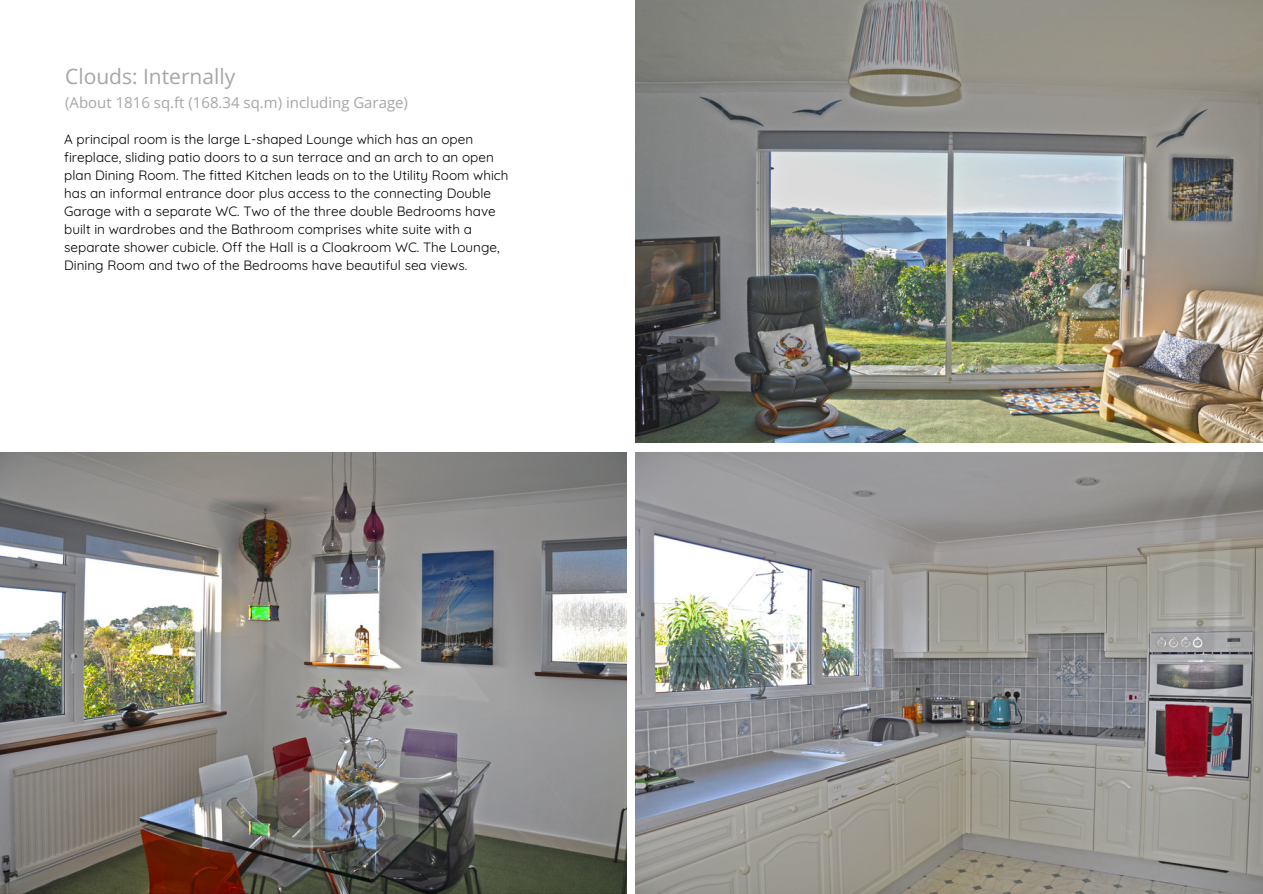
<style>
.page{position:relative;width:1263px;height:894px;background:#fff}
.page>*{position:absolute;margin:0;border:0;box-sizing:border-box;transform-origin:0 0}
.t1{font:21px "Open Sans";color:#a6a6a6}
.t2{font:15px "Open Sans";color:#a6a6a6}
.t3{font:13.5px/18px "Quicksand";color:#000}
</style>
<div class="page">
<img style="left:636px;top:0;width:626px;height:442px">
<img style="left:636px;top:452px;width:626px;height:441px">
<img style="left:0;top:452px;width:627px;height:441px">
<p class="t1" style="left:65px;top:62px;width:172px">Clouds: Internally</p>
<p class="t2" style="left:65px;top:92px;width:344px">(About 1816 sq.ft (168.34 sq.m) including Garage)</p>
<p class="t3" style="left:64px;top:130px;width:446px">A principal room is the large L-shaped Lounge which has an open fireplace, sliding patio doors to a sun terrace and an arch to an open plan Dining Room. The fitted Kitchen leads on to the Utility Room which has an informal entrance door plus access to the connecting Double Garage with a separate WC. Two of the three double Bedrooms have built in wardrobes and the Bathroom comprises white suite with a separate shower cubicle. Off the Hall is a Cloakroom WC. The Lounge, Dining Room and two of the Bedrooms have beautiful sea views.</p>
</div>
